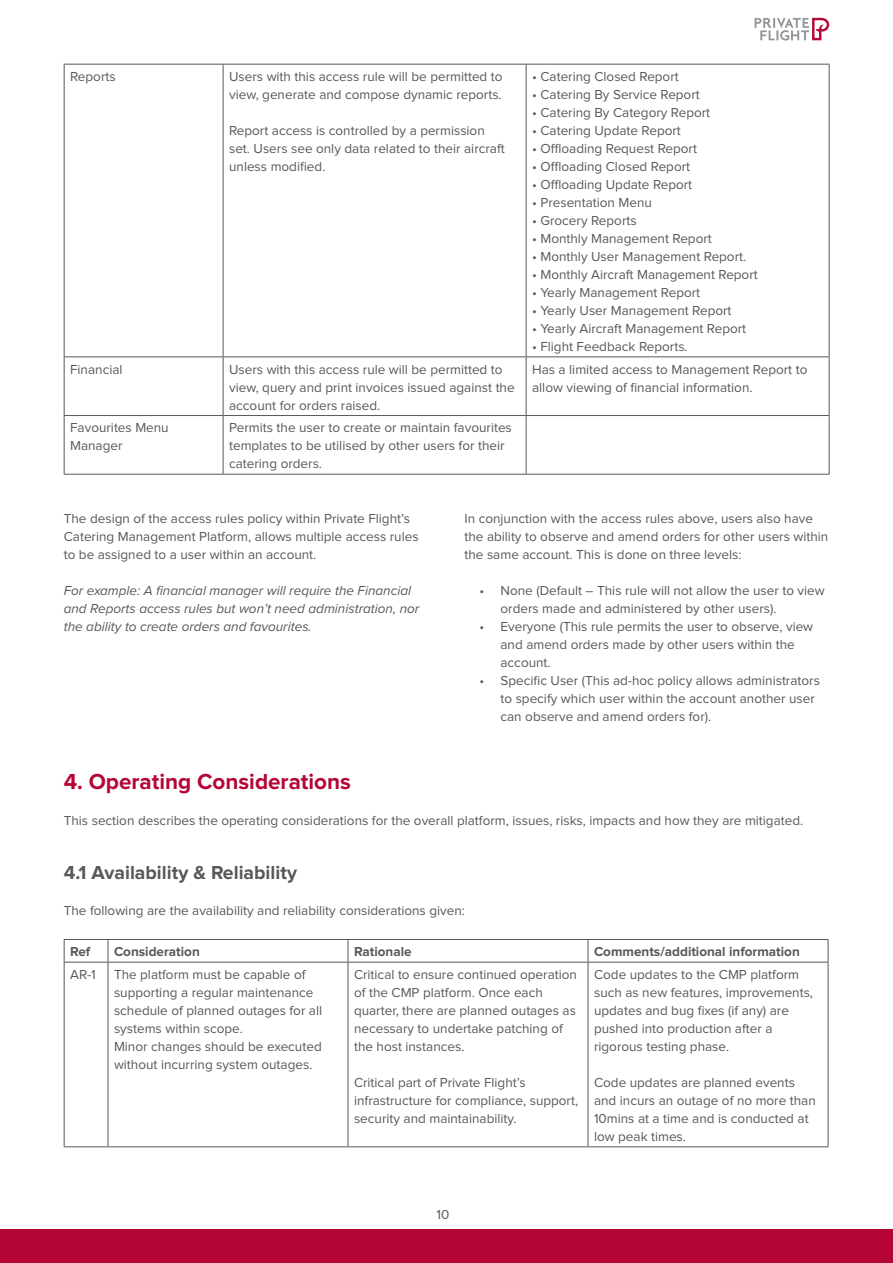
<style>
.page{position:relative;width:893px;height:1263px;background:#fff}
.page>*{position:absolute;margin:0;border:0;box-sizing:border-box;transform-origin:0 0}
.t1{font:700 22.5px "Proxima Nova";color:#b50536}
.t2{font:700 19.5px "Proxima Nova";color:#57585a}
.t3{font:13.5px/18px "Proxima Nova";color:#57585a}
.t4{font:italic 13.5px/18px "Proxima Nova";color:#57585a}
.t5{font:700 13.5px "Proxima Nova";color:#57585a}
</style>
<div class="page">
<div style="left:0;top:1229px;width:893px;height:34px;background:#b50536"></div>
<svg style="left:755px;top:18px;width:74px;height:22px"></svg>
<hr style="left:64px;top:64px;width:159px;height:1px;background:#57585a">
<hr style="left:64px;top:65px;width:1px;height:291px;background:#57585a">
<hr style="left:223px;top:64px;width:303px;height:1px;background:#57585a">
<hr style="left:223px;top:65px;width:1px;height:291px;background:#57585a">
<hr style="left:526px;top:64px;width:303px;height:1px;background:#57585a">
<hr style="left:526px;top:65px;width:1px;height:291px;background:#57585a">
<hr style="left:829px;top:65px;width:1px;height:291px;background:#57585a">
<hr style="left:64px;top:356px;width:159px;height:1px;background:#57585a">
<hr style="left:64px;top:357px;width:1px;height:58px;background:#57585a">
<hr style="left:64px;top:415px;width:159px;height:1px;background:#57585a">
<hr style="left:64px;top:416px;width:1px;height:58px;background:#57585a">
<hr style="left:64px;top:474px;width:159px;height:1px;background:#57585a">
<hr style="left:223px;top:356px;width:303px;height:1px;background:#57585a">
<hr style="left:223px;top:357px;width:1px;height:58px;background:#57585a">
<hr style="left:223px;top:415px;width:303px;height:1px;background:#57585a">
<hr style="left:223px;top:416px;width:1px;height:58px;background:#57585a">
<hr style="left:223px;top:474px;width:303px;height:1px;background:#57585a">
<hr style="left:526px;top:356px;width:303px;height:1px;background:#57585a">
<hr style="left:526px;top:357px;width:1px;height:58px;background:#57585a">
<hr style="left:526px;top:415px;width:303px;height:1px;background:#57585a">
<hr style="left:526px;top:416px;width:1px;height:58px;background:#57585a">
<hr style="left:526px;top:474px;width:303px;height:1px;background:#57585a">
<hr style="left:829px;top:357px;width:1px;height:58px;background:#57585a">
<hr style="left:829px;top:416px;width:1px;height:58px;background:#57585a">
<hr style="left:64px;top:939px;width:44px;height:1px;background:#57585a">
<svg style="left:64px;top:940px;width:1px;height:22px"></svg>
<hr style="left:108px;top:939px;width:240px;height:1px;background:#57585a">
<svg style="left:108px;top:940px;width:1px;height:22px"></svg>
<hr style="left:348px;top:939px;width:240px;height:1px;background:#57585a">
<svg style="left:348px;top:940px;width:1px;height:22px"></svg>
<hr style="left:588px;top:939px;width:240px;height:1px;background:#57585a">
<svg style="left:588px;top:940px;width:1px;height:22px"></svg>
<svg style="left:828px;top:940px;width:1px;height:22px"></svg>
<hr style="left:64px;top:962px;width:44px;height:1px;background:#57585a">
<hr style="left:64px;top:962px;width:1px;height:184px;background:#57585a">
<hr style="left:108px;top:962px;width:240px;height:1px;background:#57585a">
<hr style="left:108px;top:962px;width:1px;height:184px;background:#57585a">
<hr style="left:348px;top:962px;width:240px;height:1px;background:#57585a">
<hr style="left:348px;top:962px;width:1px;height:184px;background:#57585a">
<hr style="left:588px;top:962px;width:240px;height:1px;background:#57585a">
<hr style="left:588px;top:962px;width:1px;height:184px;background:#57585a">
<hr style="left:828px;top:962px;width:1px;height:184px;background:#57585a">
<hr style="left:64px;top:1146px;width:44px;height:1px;background:#57585a">
<hr style="left:108px;top:1146px;width:240px;height:1px;background:#57585a">
<hr style="left:348px;top:1146px;width:240px;height:1px;background:#57585a">
<hr style="left:588px;top:1146px;width:240px;height:1px;background:#57585a">
<p class="t3" style="left:70px;top:68px;width:47px">Reports</p>
<p class="t3" style="left:229px;top:68px;width:275px">Users with this access rule will be permitted to view, generate and compose dynamic reports.</p>
<p class="t3" style="left:229px;top:122px;width:277px">Report access is controlled by a permission set. Users see only data related to their aircraft unless modified.</p>
<p class="t3" style="left:532px;top:68px;width:148px">• Catering Closed Report</p>
<p class="t3" style="left:532px;top:86px;width:169px">• Catering By Service Report</p>
<p class="t3" style="left:532px;top:104px;width:180px">• Catering By Category Report</p>
<p class="t3" style="left:532px;top:122px;width:150px">• Catering Update Report</p>
<p class="t3" style="left:532px;top:140px;width:166px">• Offloading Request Report</p>
<p class="t3" style="left:532px;top:158px;width:160px">• Offloading Closed Report</p>
<p class="t3" style="left:532px;top:176px;width:162px">• Offloading Update Report</p>
<p class="t3" style="left:532px;top:194px;width:121px">• Presentation Menu</p>
<p class="t3" style="left:532px;top:212px;width:106px">• Grocery Reports</p>
<p class="t3" style="left:532px;top:230px;width:181px">• Monthly Management Report</p>
<p class="t3" style="left:532px;top:248px;width:216px">• Monthly User Management Report.</p>
<p class="t3" style="left:532px;top:266px;width:227px">• Monthly Aircraft Management Report</p>
<p class="t3" style="left:532px;top:284px;width:170px">• Yearly Management Report</p>
<p class="t3" style="left:532px;top:302px;width:201px">• Yearly User Management Report</p>
<p class="t3" style="left:532px;top:320px;width:216px">• Yearly Aircraft Management Report</p>
<p class="t3" style="left:532px;top:338px;width:157px">• Flight Feedback Reports.</p>
<p class="t3" style="left:70px;top:361px;width:54px">Financial</p>
<p class="t3" style="left:229px;top:361px;width:287px">Users with this access rule will be permitted to view, query and print invoices issued against the account for orders raised.</p>
<p class="t3" style="left:532px;top:361px;width:277px">Has a limited access to Management Report to allow viewing of financial information.</p>
<p class="t3" style="left:70px;top:419px;width:100px">Favourites Menu<br>Manager</p>
<p class="t3" style="left:229px;top:419px;width:284px">Permits the user to create or maintain favourites templates to be utilised by other users for their catering orders.</p>
<p class="t3" style="left:64px;top:510px;width:356px">The design of the access rules policy within Private Flight’s<br>Catering Management Platform, allows multiple access rules to be assigned to a user within an account.</p>
<p class="t4" style="left:64px;top:581px;width:357px">For example: A financial manager will require the Financial and Reports access rules but won’t need administration, nor the ability to create orders and favourites.</p>
<p class="t3" style="left:464px;top:510px;width:365px">In conjunction with the access rules above, users also have the ability to observe and amend orders for other users within the same account. This is done on three levels:</p>
<p class="t3" style="left:500px;top:582px;width:326px;text-indent:-21px">• None (Default – This rule will not allow the user to view orders made and administered by other users).</p>
<p class="t3" style="left:500px;top:618px;width:314px;text-indent:-21px">• Everyone (This rule permits the user to observe, view and amend orders made by other users within the account.</p>
<p class="t3" style="left:500px;top:672px;width:321px;text-indent:-21px">• Specific User (This ad-hoc policy allows administrators to specify which user within the account another user can observe and amend orders for).</p>
<p class="t1" style="left:64px;top:771px;width:289px">4. Operating Considerations</p>
<p class="t3" style="left:64px;top:812px;width:741px">This section describes the operating considerations for the overall platform, issues, risks, impacts and how they are mitigated.</p>
<p class="t2" style="left:64px;top:864px;width:235px">4.1 Availability &amp; Reliability</p>
<p class="t3" style="left:64px;top:902px;width:403px">The following are the availability and reliability considerations given:</p>
<p class="t5" style="left:70px;top:945px;width:22px">Ref</p>
<p class="t5" style="left:114px;top:945px;width:87px">Consideration</p>
<p class="t5" style="left:354px;top:945px;width:59px">Rationale</p>
<p class="t5" style="left:594px;top:945px;width:207px">Comments/additional information</p>
<p class="t3" style="left:70px;top:966px;width:27px">AR-1</p>
<p class="t3" style="left:114px;top:966px;width:210px">The platform must be capable of supporting a regular maintenance schedule of planned outages for all systems within scope.</p>
<p class="t3" style="left:114px;top:1038px;width:209px">Minor changes should be executed without incurring system outages.</p>
<p class="t3" style="left:354px;top:966px;width:224px">Critical to ensure continued operation of the CMP platform. Once each quarter, there are planned outages as necessary to undertake patching of the host instances.</p>
<p class="t3" style="left:354px;top:1074px;width:226px">Critical part of Private Flight’s infrastructure for compliance, support, security and maintainability.</p>
<p class="t3" style="left:594px;top:966px;width:220px">Code updates to the CMP platform such as new features, improvements, updates and bug fixes (if any) are pushed into production after a rigorous testing phase.</p>
<p class="t3" style="left:594px;top:1074px;width:223px">Code updates are planned events and incurs an outage of no more than<br>10mins at a time and is conducted at low peak times.</p>
<p class="t3" style="left:436px;top:1206px;width:14px">10</p>
</div>
